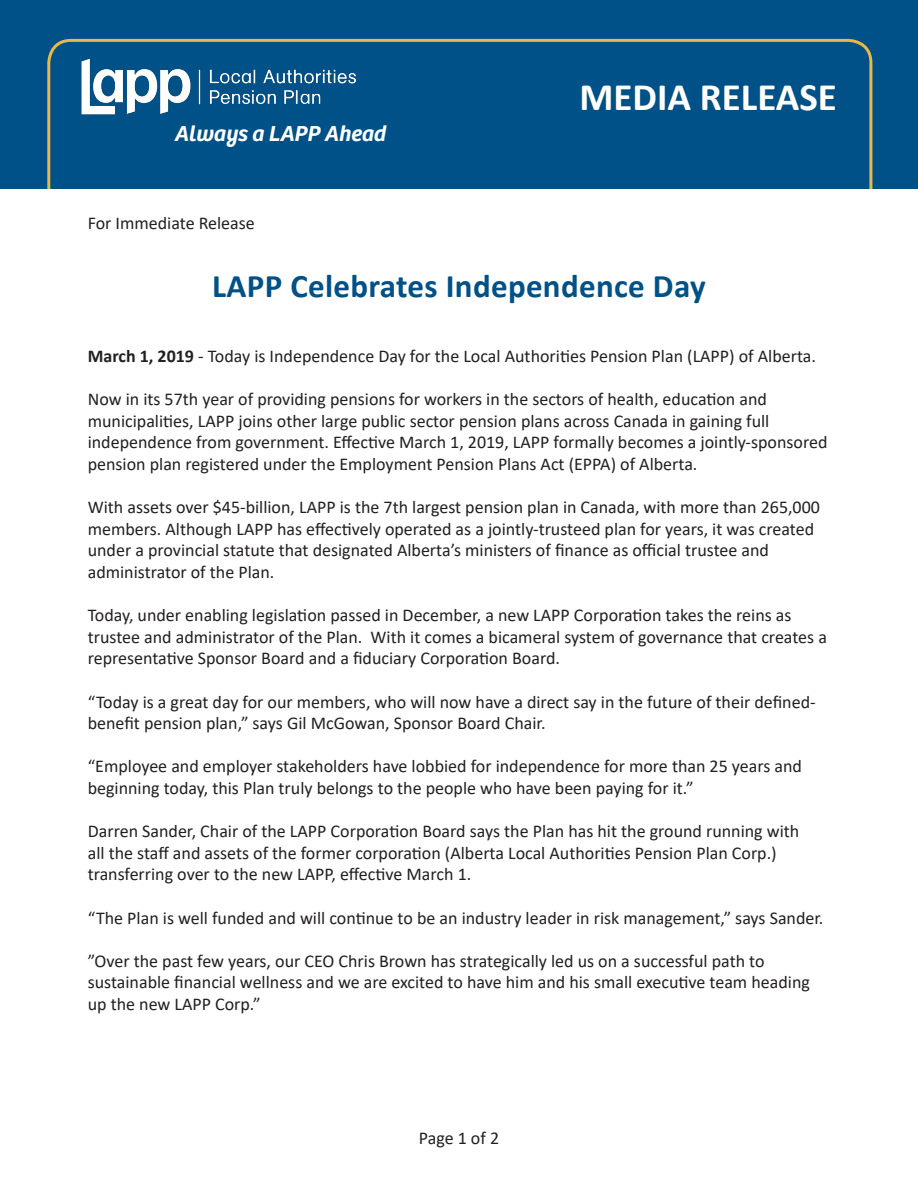
<style>
.page{position:relative;width:918px;height:1188px;background:#fff}
.page>*{position:absolute;margin:0;border:0;box-sizing:border-box;transform-origin:0 0}
.t1{font:700 39px "Calibri";color:#fff}
.t2{font:700 33px "Calibri";letter-spacing:.01em;color:#005187}
.t3{font:italic 600 22.5px "Bree";color:#fff}
.t4{font:18px/21.6px "Calibri";color:#231f20}
.s1{font-weight:700}
</style>
<div class="page">
<div style="left:0;top:0;width:918px;height:189px;background:#005187"></div>
<img style="left:27px;top:19px;width:343px;height:145px">
<p class="t3" style="left:174px;top:121px;width:213px">Always a LAPP Ahead</p>
<p class="t4" style="left:88px;top:212px;width:169px">For Immediate Release</p>
<p class="t1" style="left:579px;top:70px;width:259px">MEDIA RELEASE</p>
<p class="t2" style="left:212px;top:263px;width:495px">LAPP Celebrates Independence Day</p>
<p class="t4" style="left:88px;top:345px;width:730px"><span class="s1">March 1, 2019</span> - Today is Independence Day for the Local Authorities Pension Plan (LAPP) of Alberta.</p>
<p class="t4" style="left:88px;top:388px;width:741px">Now in its 57th year of providing pensions for workers in the sectors of health, education and municipalities, LAPP joins other large public sector pension plans across Canada in gaining full independence from government. Effective March 1, 2019, LAPP formally becomes a jointly-sponsored pension plan registered under the Employment Pension Plans Act (EPPA) of Alberta.</p>
<p class="t4" style="left:88px;top:496px;width:734px">With assets over $45-billion, LAPP is the 7th largest pension plan in Canada, with more than 265,000 members. Although LAPP has effectively operated as a jointly-trusteed plan for years, it was created under a provincial statute that designated Alberta’s ministers of finance as official trustee and administrator of the Plan.</p>
<p class="t4" style="left:88px;top:604px;width:741px">Today, under enabling legislation passed in December, a new LAPP Corporation takes the reins as trustee and administrator of the Plan. With it comes a bicameral system of governance that creates a representative Sponsor Board and a fiduciary Corporation Board.</p>
<p class="t4" style="left:88px;top:690px;width:729px">“Today is a great day for our members, who will now have a direct say in the future of their defined&shy;benefit pension plan,” says Gil McGowan, Sponsor Board Chair.</p>
<p class="t4" style="left:88px;top:755px;width:716px">“Employee and employer stakeholders have lobbied for independence for more than 25 years and beginning today, this Plan truly belongs to the people who have been paying for it.”</p>
<p class="t4" style="left:88px;top:820px;width:713px">Darren Sander, Chair of the LAPP Corporation Board says the Plan has hit the ground running with all the staff and assets of the former corporation (Alberta Local Authorities Pension Plan Corp.) transferring over to the new LAPP, effective March 1.</p>
<p class="t4" style="left:88px;top:906px;width:737px">“The Plan is well funded and will continue to be an industry leader in risk management,” says Sander.</p>
<p class="t4" style="left:88px;top:950px;width:724px">”Over the past few years, our CEO Chris Brown has strategically led us on a successful path to sustainable financial wellness and we are excited to have him and his small executive team heading up the new LAPP Corp.”</p>
<p class="t4" style="left:419px;top:1127px;width:82px">Page 1 of 2</p>
</div>
